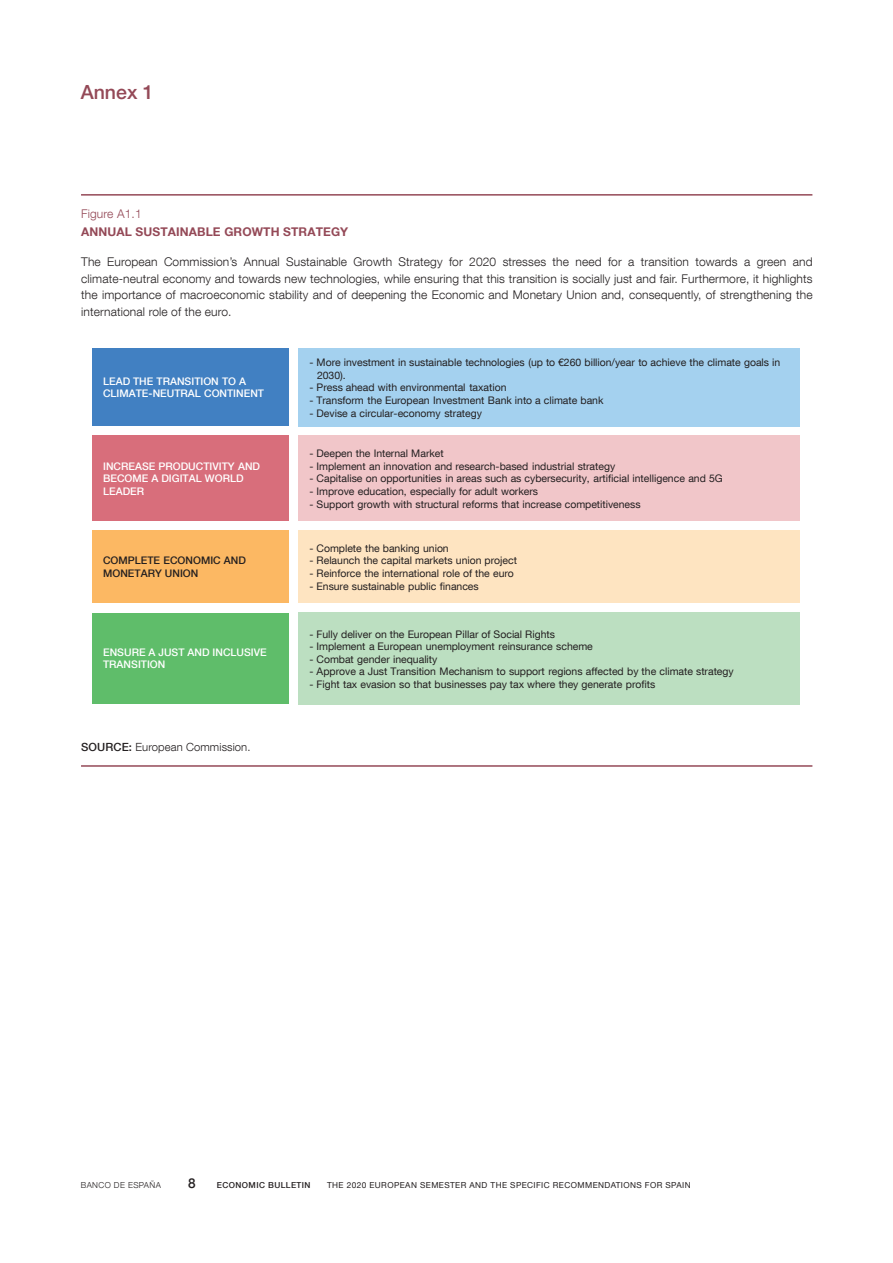
<style>
.page{position:relative;width:893px;height:1263px;background:#fff}
.page>*{position:absolute;margin:0;border:0;box-sizing:border-box;transform-origin:0 0}
.t1{font:500 19.5px "Bd E Neue Helvetica";color:#944957}
.t2{font:500 13.5px "Bd E Neue Helvetica";color:#231f20}
.t3{font:300 12px/16.5px "Bd E Neue Helvetica";letter-spacing:.01em;color:#231f20;text-align:justify}
.t4{font:700 12px "Bd E Neue Helvetica";letter-spacing:.01em;color:#944957}
.t5{font:300 12px "Bd E Neue Helvetica";letter-spacing:.01em;color:#944957}
.t6{font:300 11.25px "Bd E Neue Helvetica";letter-spacing:.01em;color:#231f20}
.t7{font:10.5px/12.6px "Bd E Neue Helvetica";color:#231f20}
.t8{font:500 10.5px/12.6px "Bd E Neue Helvetica";color:#fff}
.t9{font:500 10.5px/12.6px "Bd E Neue Helvetica";color:#231f20}
.t10{font:8.25px "Bd E Neue Helvetica";letter-spacing:.05em;color:#231f20}
.t11{font:500 8.25px "Bd E Neue Helvetica";color:#231f20}
.t12{font:300 8.25px "Bd E Neue Helvetica";letter-spacing:.05em;color:#231f20}
.s1{font-weight:500}
</style>
<div class="page">
<hr style="left:81px;top:194px;width:731px;height:2px;background:#944957">
<hr style="left:81px;top:765px;width:731px;height:2px;background:#944957">
<div style="left:92px;top:348px;width:197px;height:78px;background:#4180c2"></div>
<div style="left:299px;top:348px;width:501px;height:79px;background:#a4d1ef"></div>
<div style="left:92px;top:436px;width:197px;height:85px;background:#d86e7b"></div>
<div style="left:299px;top:436px;width:501px;height:85px;background:#f1c6c9"></div>
<div style="left:92px;top:530px;width:197px;height:73px;background:#fcb863"></div>
<div style="left:299px;top:530px;width:501px;height:73px;background:#fee4c1"></div>
<div style="left:92px;top:613px;width:197px;height:90px;background:#5fbd6a"></div>
<div style="left:299px;top:613px;width:501px;height:92px;background:#bcdfc1"></div>
<h1 class="t1" style="left:81px;top:80px;width:74px">ANNEX 1</h1>
<p class="t5" style="left:81px;top:207px;width:62px">Figure A1.1</p>
<p class="t4" style="left:81px;top:224px;width:269px">ANNUAL SUSTAINABLE GROWTH STRATEGY</p>
<p class="t3" style="left:81px;top:254px;width:733px">The European Commission’s Annual Sustainable Growth Strategy for 2020 stresses the need for a transition towards a green and climate-neutral economy and towards new technologies, while ensuring that this transition is socially just and fair. Furthermore, it highlights the importance of macroeconomic stability and of deepening the Economic and Monetary Union and, consequently, of strengthening the international role of the euro.</p>
<p class="t8" style="left:103px;top:375px;width:163px">LEAD THE TRANSITION TO A<br>CLIMATE-NEUTRAL CONTINENT</p>
<p class="t8" style="left:103px;top:459px;width:159px">INCREASE PRODUCTIVITY AND<br>BECOME A DIGITAL WORLD<br>LEADER</p>
<p class="t9" style="left:103px;top:554px;width:144px">COMPLETE ECONOMIC AND<br>MONETARY UNION</p>
<p class="t8" style="left:103px;top:645px;width:165px">ENSURE A JUST AND INCLUSIVE<br>TRANSITION</p>
<p class="t6" style="left:81px;top:740px;width:171px"><span class="s1">SOURCE:</span> European Commission.</p>
<p class="t7" style="left:317px;top:356px;width:465px;text-indent:-8px">- More investment in sustainable technologies (up to €260 billion/year to achieve the climate goals in<br>2030).</p>
<p class="t7" style="left:310px;top:381px;width:198px">- Press ahead with environmental taxation</p>
<p class="t7" style="left:310px;top:394px;width:295px">- Transform the European Investment Bank into a climate bank</p>
<p class="t7" style="left:310px;top:406px;width:174px">- Devise a circular-economy strategy</p>
<p class="t7" style="left:310px;top:447px;width:136px">- Deepen the Internal Market</p>
<p class="t7" style="left:310px;top:460px;width:307px">- Implement an innovation and research-based industrial strategy</p>
<p class="t7" style="left:310px;top:472px;width:415px">- Capitalise on opportunities in areas such as cybersecurity, artificial intelligence and 5G</p>
<p class="t7" style="left:310px;top:485px;width:230px">- Improve education, especially for adult workers</p>
<p class="t7" style="left:310px;top:497px;width:333px">- Support growth with structural reforms that increase competitiveness</p>
<p class="t7" style="left:310px;top:541px;width:141px">- Complete the banking union</p>
<p class="t7" style="left:310px;top:554px;width:209px">- Relaunch the capital markets union project</p>
<p class="t7" style="left:310px;top:567px;width:206px">- Reinforce the international role of the euro</p>
<p class="t7" style="left:310px;top:579px;width:171px">- Ensure sustainable public finances</p>
<p class="t7" style="left:310px;top:627px;width:247px">- Fully deliver on the European Pillar of Social Rights</p>
<p class="t7" style="left:310px;top:640px;width:285px">- Implement a European unemployment reinsurance scheme</p>
<p class="t7" style="left:310px;top:652px;width:129px">- Combat gender inequality</p>
<p class="t7" style="left:310px;top:665px;width:426px">- Approve a Just Transition Mechanism to support regions affected by the climate strategy</p>
<p class="t7" style="left:310px;top:678px;width:347px">- Fight tax evasion so that businesses pay tax where they generate profits</p>
<p class="t12" style="left:81px;top:1180px;width:82px">BANCO DE ESPAÑA</p>
<p class="t2" style="left:188px;top:1175px;width:9px">8</p>
<p class="t11" style="left:217px;top:1180px;width:7px">ECONOMIC</p>
<p class="t11" style="left:268px;top:1180px;width:29px">BU LLETIN</p>
<p class="t10" style="left:327px;top:1180px;width:118px">The 2020 European Semeste</p>
<p class="t10" style="left:461px;top:1180px;width:37px">r and the</p>
<p class="t10" style="left:510px;top:1180px;width:56px">specific reco</p>
<p class="t10" style="left:577px;top:1180px;width:115px">mmendations for Spain</p>
</div>
